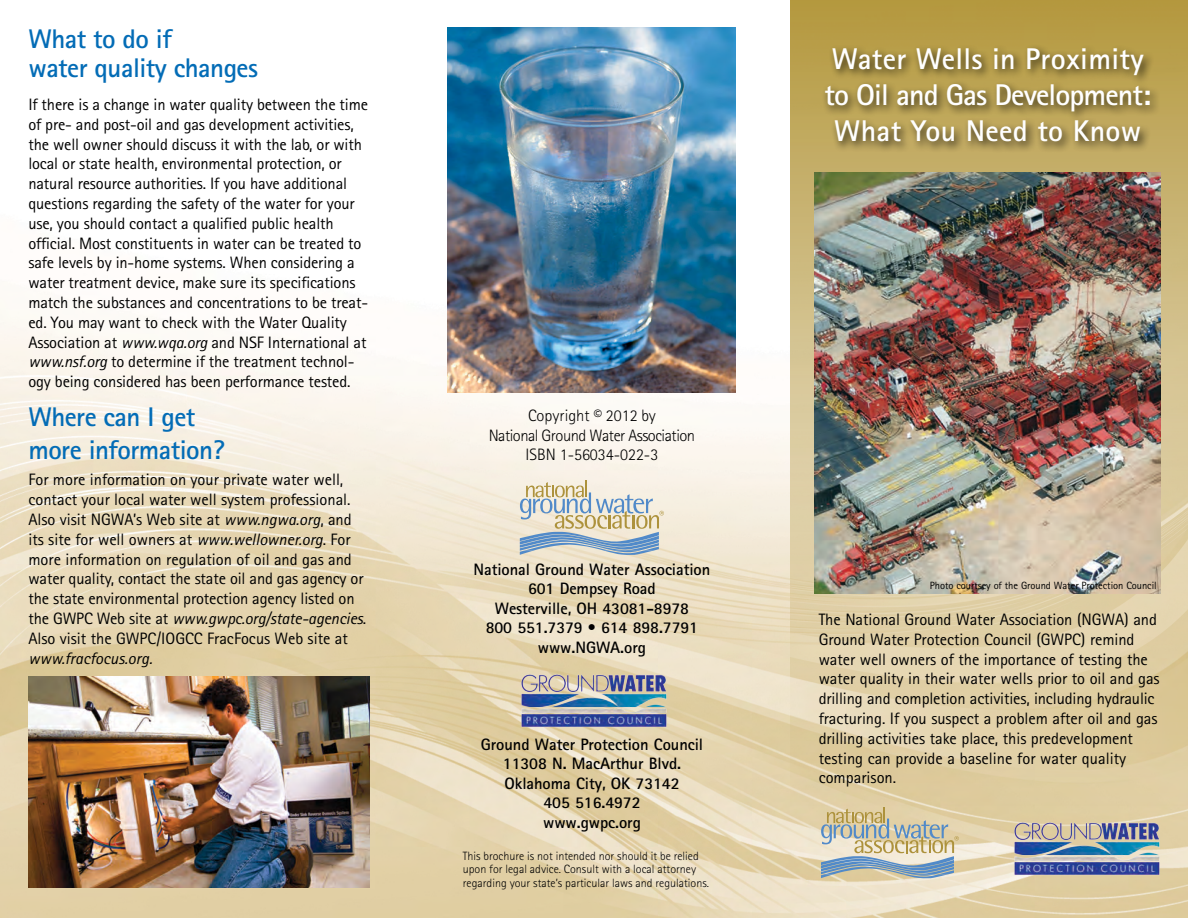
<style>
.page{position:relative;width:1188px;height:918px;background:#fff}
.page>*{position:absolute;margin:0;border:0;box-sizing:border-box;transform-origin:0 0}
.t1{font:700 30px/36px "Rotis Sans Serif";letter-spacing:.01em;color:#fff;text-align:center}
.t2{font:700 27px/28.5px "Rotis Sans Serif";letter-spacing:-.02em;color:#036cb6}
.t3{font:16.5px/19.8px "Rotis Sans Serif";letter-spacing:-.01em;color:#000}
.t4{font:700 16.5px/19.5px "Rotis Sans Serif";letter-spacing:-.005em;color:#000;text-align:center}
.t5{font:300 16.5px/19.8px "Rotis Sans Serif";letter-spacing:-.03em;color:#000;text-align:center}
.t6{font:italic 16.5px "Rotis Sans Serif";color:#000}
.t7{font:300 12px/13.5px "Rotis Sans Serif";color:#000}
.t8{font:10.5px "Rotis Sans Serif";letter-spacing:-.005em;color:#000}
.s1{font-style:italic}
.s2{font-weight:300}
</style>
<div class="page">
<img style="left:0;top:0;width:1188px;height:918px">
<img style="left:791px;top:0;width:397px;height:805px">
<svg style="left:520px;top:481px;width:144px;height:74px;background:#c9cdc7"></svg>
<img style="left:519px;top:675px;width:150px;height:53px">
<img style="left:28px;top:676px;width:342px;height:212px">
<div style="left:821px;top:44px;width:339px;height:109px;background:#000;opacity:.75"></div>
<img style="left:1012px;top:822px;width:149px;height:54px">
<svg style="left:821px;top:807px;width:138px;height:71px;background:#c1c1b0"></svg>
<img style="left:815px;top:173px;width:346px;height:421px">
<img style="left:448px;top:27px;width:288px;height:366px">
<h2 class="t2" style="left:28px;top:24px;width:231px">What to do if<br>water quality changes</h2>
<p class="t3" style="left:28px;top:94px;width:341px">If there is a change in water quality between the time of pre- and post-oil and gas development activities, the well owner should discuss it with the lab, or with local or state health, environmental protection, or natural resource authorities. If you have additional questions regarding the safety of the water for your use, you should contact a qualified public health official. Most constituents in water can be treated to safe levels by in-home systems. When considering a water treatment device, make sure its specifications match the substances and concentrations to be treat&shy;ed. You may want to check with the Water Quality Association at <span class="s1">www.wqa.org</span> and NSF International at <span class="s1">www.nsf.org</span> to determine if the treatment technol&shy;ogy being considered has been performance tested.</p>
<h2 class="t2" style="left:28px;top:401px;width:198px;line-height:32.4px">Where can I get more information?</h2>
<p class="t3" style="left:28px;top:470px;width:339px">For more information on your private water well, contact your local water well system professional.<br>Also visit NGWA’s Web site at <span class="s1">www.ngwa.org</span>, and its site for well owners at <span class="s1">www.wellowner.org</span>. For more information on regulation of oil and gas and water quality, contact the state oil and gas agency or the state environmental protection agency listed on the GWPC Web site at <span class="s1">www.gwpc.org/state-agencies</span>.<br>Also visit the GWPC/IOGCC FracFocus Web site at</p>
<p class="t6" style="left:28px;top:648px;width:126px">www.fracfocus.org.</p>
<p class="t5" style="left:489px;top:405px;width:208px">Copyright © 2012 by<br>National Ground Water Association<br>ISBN 1-56034-022-3</p>
<p class="t4" style="left:474px;top:559px;width:238px">National Ground Water Association</p>
<p class="t4" style="left:528px;top:579px;width:129px">601 Dempsey Road</p>
<p class="t4" style="left:495px;top:598px;width:196px">Westerville, OH 43081-8978</p>
<p class="t4" style="left:486px;top:618px;width:214px">800 551.7379 <span class="s2">•</span> 614 898.7791</p>
<p class="t4" style="left:538px;top:637px;width:50px">www.ngwa</p>
<p class="t4" style="left:620px;top:637px;width:27px">.org</p>
<p class="t4" style="left:481px;top:734px;width:224px">Ground Water Protection Council<br>11308 N. MacArthur Blvd.<br>Oklahoma City, OK 73142<br>405 516.4972<br>www.gwpc.org</p>
<p class="t7" style="left:463px;top:849px;width:248px">This brochure is not intended nor should it be relied upon for legal advice. Consult with a local attorney regarding your state’s particular laws and regulations.</p>
<h1 class="t1" style="left:825px;top:40px;width:328px">Water Wells in Proximity to Oil and Gas Development:<br>What You Need to Know</h1>
<p class="t8" style="left:930px;top:579px;width:228px">Photo courtsey of the Ground Water Protection Council</p>
<p class="t3" style="left:819px;top:609px;width:343px">The National Ground Water Association (NGWA) and Ground Water Protection Council (GWPC) remind water well owners of the importance of testing the water quality in their water wells prior to oil and gas drilling and completion activities, including hydraulic fracturing. If you suspect a problem after oil and gas drilling activities take place, this predevelopment testing can provide a baseline for water quality comparison.</p>
</div>
